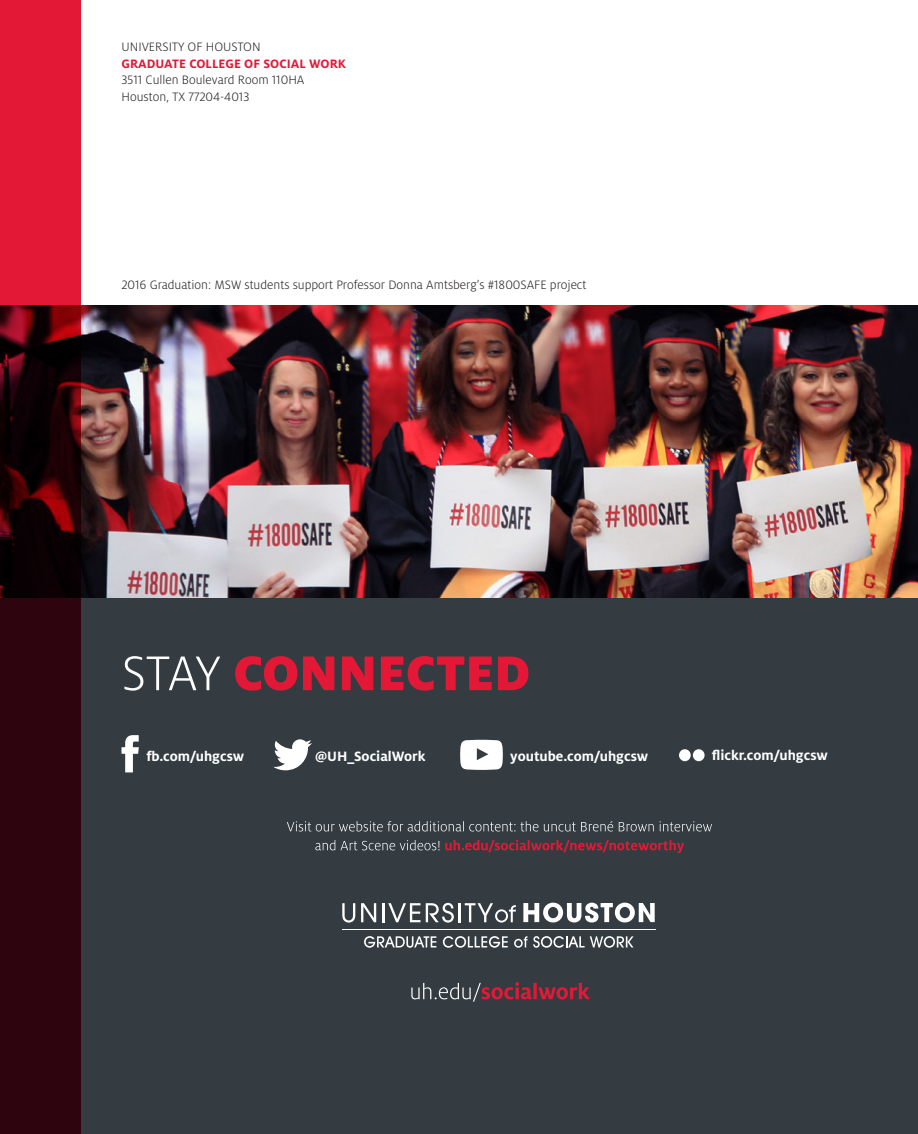
<style>
.page{position:relative;width:918px;height:1134px;background:#fff}
.page>*{position:absolute;margin:0;border:0;box-sizing:border-box;transform-origin:0 0}
.t1{font:900 54px "Milo OT";color:#e31837}
.t2{font:700 15px "Milo OT";color:#fff}
.t3{font:300 13.5px/16.5px "Milo OT";color:#231f20}
.t4{font:700 13.5px "Milo OT";color:#e31837}
.s1{font-weight:300;color:#fff}
</style>
<div class="page">
<div style="left:0;top:589px;width:918px;height:545px;background:#343c42"></div>
<hr style="left:342px;top:930px;width:314px;height:1px;background:#fff">
<svg style="left:342px;top:903px;width:13px;height:20px"></svg>
<svg style="left:361px;top:903px;width:15px;height:19px"></svg>
<svg style="left:382px;top:903px;width:38px;height:19px"></svg>
<svg style="left:426px;top:903px;width:28px;height:20px"></svg>
<hr style="left:458px;top:903px;width:3px;height:19px;background:#fff">
<svg style="left:465px;top:903px;width:51px;height:20px"></svg>
<svg style="left:523px;top:903px;width:132px;height:19px"></svg>
<svg style="left:364px;top:936px;width:72px;height:12px"></svg>
<svg style="left:443px;top:936px;width:65px;height:12px"></svg>
<svg style="left:514px;top:936px;width:120px;height:12px"></svg>
<svg style="left:411px;top:982px;width:178px;height:20px"></svg>
<svg style="left:122px;top:735px;width:17px;height:37px"></svg>
<svg style="left:273px;top:739px;width:39px;height:31px"></svg>
<div style="left:679px;top:749px;width:12px;height:12px;background:#fff;border-radius:50%"></div>
<div style="left:693px;top:749px;width:12px;height:12px;background:#fff;border-radius:50%"></div>
<svg style="left:460px;top:740px;width:43px;height:30px"></svg>
<img style="left:81px;top:306px;width:837px;height:291px">
<svg style="left:0;top:0;width:81px;height:1134px;background:#5c0916"></svg>
<svg style="left:315px;top:840px;width:369px;height:13px"></svg>
<svg style="left:287px;top:821px;width:425px;height:10px"></svg>
<p class="t3" style="left:122px;top:39px;width:141px">UNIVERSITY OF HOUSTON</p>
<p class="t4" style="left:122px;top:56px;width:226px">GRADUATE COLLEGE OF SOCIAL WORK</p>
<p class="t3" style="left:122px;top:72px;width:184px">3511 Cullen Boulevard Room 110HA<br>Houston, TX 77204-4013</p>
<p class="t3" style="left:122px;top:277px;width:466px">2016 Graduation: MSW students support Professor Donna Amtsberg’s #1800SAFE project</p>
<h1 class="t1" style="left:122px;top:642px;width:410px"><span class="s1">STAY</span> CONNECTED</h1>
<p class="t2" style="left:146px;top:748px;width:99px">fb.com/uhgcsw</p>
<p class="t2" style="left:315px;top:748px;width:112px">@UH_SocialWork</p>
<p class="t2" style="left:510px;top:748px;width:140px">youtube.com/uhgcsw</p>
<p class="t2" style="left:712px;top:747px;width:118px">flickr.com/uhgcsw</p>
</div>
